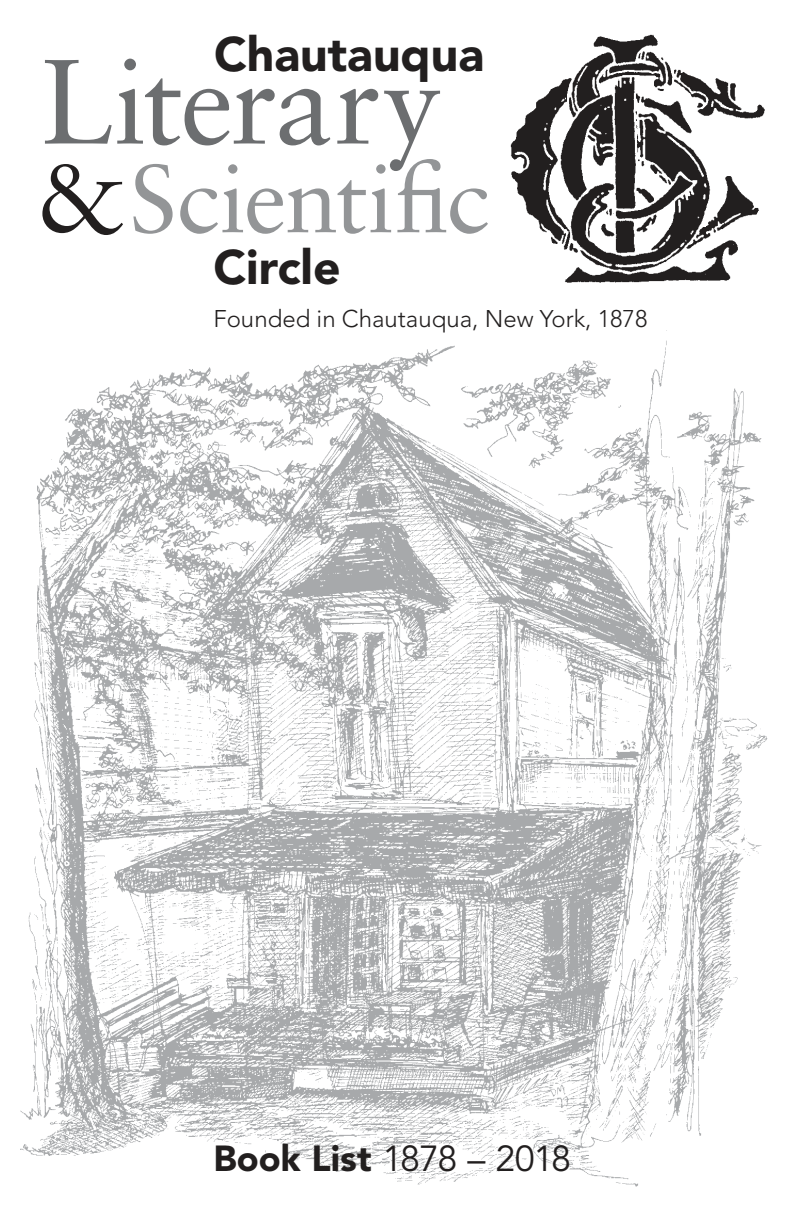
<style>
.page{position:relative;width:792px;height:1224px;background:#fff}
.page>*{position:absolute;margin:0;border:0;box-sizing:border-box;transform-origin:0 0}
.t1{font:120px "Sabon LT Std";letter-spacing:-.02em;color:#6c6e70}
.t2{font:96px "Sabon LT Std";letter-spacing:-.01em;color:#939597}
.t3{font:900 48px "Avenir LT Std";color:#221f1f}
.t4{font:36px "Avenir LT Std";letter-spacing:-.045em;color:#221f1f}
.t5{font:300 24px "Avenir LT Std";color:#221f1f}
.s1{color:#221f1f}
.s2{font-weight:900}
</style>
<div class="page">
<img style="left:21px;top:330px;width:747px;height:857px">
<img style="left:510px;top:34px;width:255px;height:249px">
<h3 class="t3" style="left:214px;top:34px;width:272px">Chautauqua</h3>
<h1 class="t1" style="left:41px;top:52px;width:403px">Literary</h1>
<h2 class="t2" style="left:36px;top:159px;width:456px"><span class="s1">&amp;</span>Scientific</h2>
<h3 class="t3" style="left:213px;top:247px;width:129px">Circle</h3>
<p class="t5" style="left:213px;top:309px;width:436px">Founded in Chautauqua, New York, 1878</p>
<h3 class="t4" style="left:213px;top:1138px;width:359px"><span class="s2">Book List</span> 1878 – 2018</h3>
</div>
